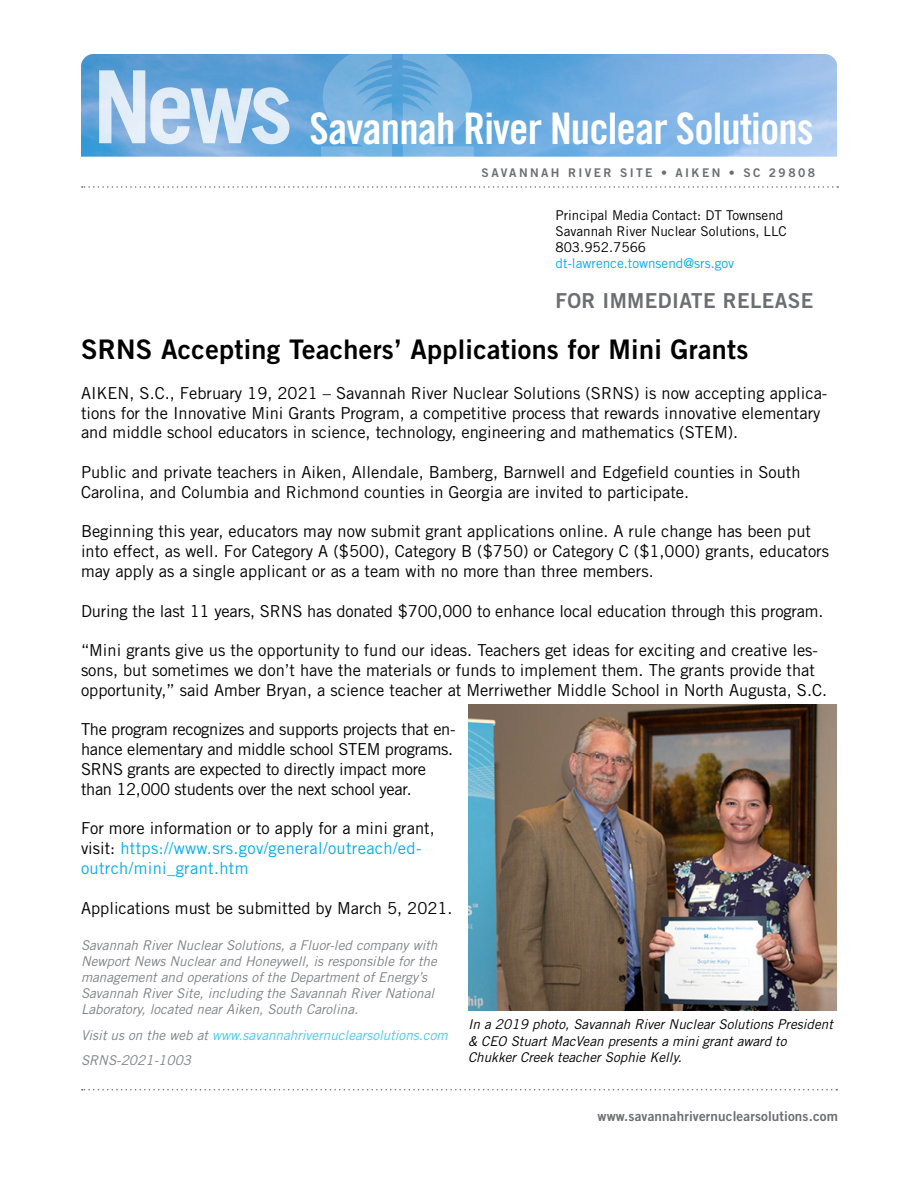
<style>
.page{position:relative;width:918px;height:1188px;background:#fff}
.page>*{position:absolute;margin:0;border:0;box-sizing:border-box;transform-origin:0 0}
.t1{font:43.5px "Trade Gothic LT Std Bd Cn 20";letter-spacing:-.02em;color:#fff}
.t2{font:27px "Trade Gothic LT Std Bd 2";letter-spacing:.01em;color:#000}
.t3{font:20.7px "Trade Gothic LT Std Bd 2";letter-spacing:.02em;color:#6d6e71}
.t4{font:16.5px/19.8px "Trade Gothic LT Std";color:#000}
.t5{font:16.5px/19.8px "Trade Gothic LT Std";letter-spacing:-.02em;color:#000}
.t6{font:16.5px/19.8px "Trade Gothic LT Std";letter-spacing:.02em;color:#00aeef}
.t7{font:italic 13.5px/16.2px "Trade Gothic LT Std";color:#808285}
.t8{font:italic 13.5px/16.2px "Trade Gothic LT Std";color:#000}
.t9{font:13.5px/16.2px "Trade Gothic LT Std";color:#000}
.t10{font:italic 13.5px/25.5px "Trade Gothic LT Std";color:#44c8f5}
.t11{font:13.5px "Trade Gothic LT Std Bd 2";letter-spacing:.01em;color:#6d6e71}
.t12{font:13.5px "Trade Gothic LT Std";color:#00aeef}
.t13{font:12px "Trade Gothic LT Std Bd 2";letter-spacing:.2em;color:#6d6e71}
.s1{color:#000}
.s2{color:#808285}
</style>
<div class="page">
<img style="left:81px;top:54px;width:756px;height:103px">
<svg style="left:321px;top:54px;width:71px;height:103px;background:#6eaedd"></svg>
<svg style="left:403px;top:54px;width:71px;height:103px;background:#71b0df"></svg>
<svg style="left:99px;top:70px;width:190px;height:74px;background:#a7c9e8"></svg>
<svg style="left:82px;top:1089px;width:755px;height:1px"></svg>
<svg style="left:82px;top:186px;width:756px;height:2px"></svg>
<img style="left:468px;top:704px;width:369px;height:307px">
<h1 class="t1" style="left:310px;top:102px;width:506px">Savannah River Nuclear Solutions</h1>
<p class="t13" style="left:482px;top:165px;width:335px">SAVANNAH RIVER SITE • AIKEN • SC 29808</p>
<p class="t9" style="left:555px;top:207px;width:233px">Principal Media Contact: DT Townsend<br>Savannah River Nuclear Solutions, LLC<br>803.952.7566</p>
<p class="t12" style="left:555px;top:255px;width:180px">dt-lawrence.townsend@srs.gov</p>
<p class="t3" style="left:555px;top:288px;width:260px">FOR IMMEDIATE RELEASE</p>
<h2 class="t2" style="left:81px;top:333px;width:669px">SRNS Accepting Teachers’ Applications for Mini Grants</h2>
<p class="t4" style="left:81px;top:383px;width:748px">AIKEN, S.C., February 19, 2021 – Savannah River Nuclear Solutions (SRNS) is now accepting applica&shy;tions for the Innovative Mini Grants Program, a competitive process that rewards innovative elementary and middle school educators in science, technology, engineering and mathematics (STEM).</p>
<p class="t4" style="left:81px;top:462px;width:721px">Public and private teachers in Aiken, Allendale, Bamberg, Barnwell and Edgefield counties in South<br>Carolina, and Columbia and Richmond counties in Georgia are invited to participate.</p>
<p class="t4" style="left:81px;top:521px;width:750px">Beginning this year, educators may now submit grant applications online. A rule change has been put into effect, as well. For Category A ($500), Category B ($750) or Category C ($1,000) grants, educators may apply as a single applicant or as a team with no more than three members.</p>
<p class="t4" style="left:81px;top:601px;width:744px">During the last 11 years, SRNS has donated $700,000 to enhance local education through this program.</p>
<p class="t4" style="left:81px;top:640px;width:748px">“Mini grants give us the opportunity to fund our ideas. Teachers get ideas for exciting and creative les&shy;sons, but sometimes we don’t have the materials or funds to implement them. The grants provide that opportunity,” said Amber Bryan, a science teacher at Merriwether Middle School in North Augusta, S.C.</p>
<p class="t5" style="left:81px;top:719px;width:376px">The program recognizes and supports projects that en&shy;hance elementary and middle school STEM programs.<br>SRNS grants are expected to directly impact more than 12,000 students over the next school year.</p>
<p class="t6" style="left:81px;top:818px;width:355px"><span class="s1">For more information or to apply for a mini grant, visit:</span> https://www.srs.gov/general/outreach/ed&shy;outrch/mini_grant.htm</p>
<p class="t4" style="left:81px;top:898px;width:373px">Applications must be submitted by March 5, 2021.</p>
<p class="t7" style="left:81px;top:937px;width:358px">Savannah River Nuclear Solutions, a Fluor-led company with Newport News Nuclear and Honeywell, is responsible for the management and operations of the Department of Energy’s Savannah River Site, including the Savannah River National Laboratory, located near Aiken, South Carolina.</p>
<p class="t10" style="left:81px;top:1023px;width:368px"><span class="s2">Visit us on the web at</span> www.savannahrivernuclearsolutions.com<br><span class="s2">SRNS-2021-1003</span></p>
<p class="t8" style="left:468px;top:1017px;width:366px">In a 2019 photo, Savannah River Nuclear Solutions President &amp; CEO Stuart MacVean presents a mini grant award to<br>Chukker Creek teacher Sophie Kelly.</p>
<p class="t11" style="left:598px;top:1107px;width:242px">www.savannahrivernuclearsolutions.com</p>
</div>
